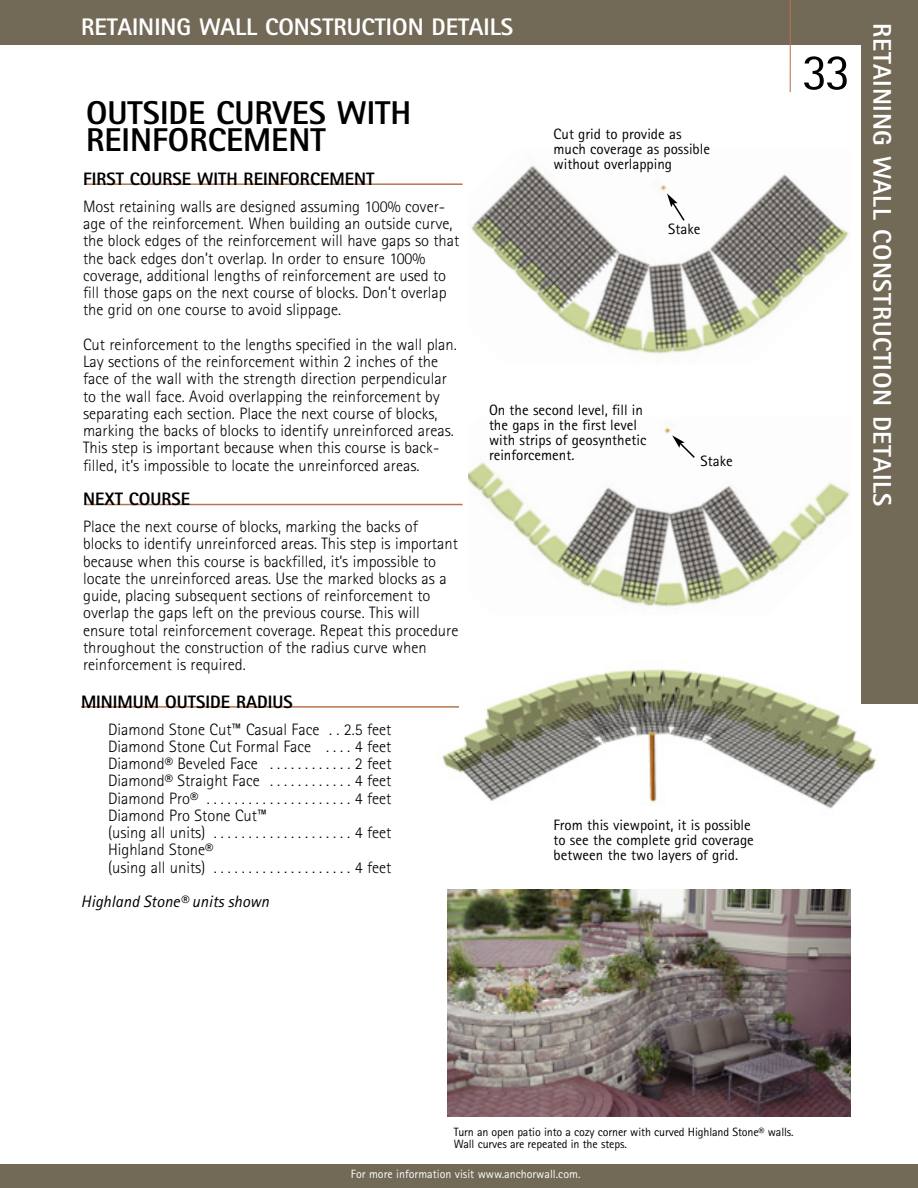
<style>
.page{position:relative;width:918px;height:1188px;background:#fff}
.page>*{position:absolute;margin:0;border:0;box-sizing:border-box;transform-origin:0 0}
.t1{font:51px "Rotis Sans Serif";color:#000}
.t2{font:800 33px/27px "Rotis Sans Serif";color:#000}
.t3{font:800 25.5px "Rotis Sans Serif";letter-spacing:.03em;color:#fff}
.t4{font:800 24px "Rotis Sans Serif";color:#fff}
.t5{font:800 18px "Rotis Sans Serif";color:#000}
.t6{font:300 16.5px/17.2px "Rotis Sans Serif";color:#000}
.t7{font:italic 16.5px "Rotis Sans Serif";color:#000}
.t8{font:15px/15px "Rotis Sans Serif";color:#000}
.t9{font:12px/12px "Rotis Sans Serif";letter-spacing:-.01em;color:#000}
.t10{font:12px "Rotis Sans Serif";color:#fff}
</style>
<div class="page">
<img style="left:442px;top:662px;width:435px;height:147px">
<div style="left:0;top:0;width:918px;height:44px;background:#726957"></div>
<div style="left:0;top:1164px;width:918px;height:24px;background:#726957"></div>
<div style="left:862px;top:0;width:56px;height:704px;background:#726957"></div>
<hr style="left:790px;top:0;width:1px;height:92px;background:#b8744f">
<hr style="left:81px;top:706px;width:378px;height:2px;background:#b8744f">
<img style="left:471px;top:165px;width:378px;height:189px">
<img style="left:468px;top:425px;width:382px;height:182px">
<svg style="left:667px;top:193px;width:19px;height:29px"></svg>
<svg style="left:672px;top:435px;width:24px;height:24px"></svg>
<img style="left:447px;top:890px;width:403px;height:227px">
<hr style="left:85px;top:504px;width:378px;height:1px;background:#b8744f">
<hr style="left:85px;top:183px;width:378px;height:2px;background:#b8744f">
<h3 class="t4" style="left:81px;top:18px;width:434px">RETAINING WALL CONSTRUCTION DETAILS</h3>
<h2 class="t2" style="left:86px;top:103px;width:327px">OUTSIDE CURVES WITH<br>REINFORCEMENT</h2>
<p class="t5" style="left:83px;top:172px;width:293px">FIRST COURSE WITH REINFORCEMENT</p>
<p class="t6" style="left:83px;top:199px;width:378px">Most retaining walls are designed assuming 100% cover&shy;age of the reinforcement. When building an outside curve, the block edges of the reinforcement will have gaps so that the back edges don’t overlap. In order to ensure 100% coverage, additional lengths of reinforcement are used to fill those gaps on the next course of blocks. Don’t overlap the grid on one course to avoid slippage.</p>
<p class="t6" style="left:83px;top:337px;width:375px">Cut reinforcement to the lengths specified in the wall plan.<br>Lay sections of the reinforcement within 2 inches of the face of the wall with the strength direction perpendicular to the wall face. Avoid overlapping the reinforcement by separating each section. Place the next course of blocks, marking the backs of blocks to identify unreinforced areas.<br>This step is important because when this course is back&shy;filled, it’s impossible to locate the unreinforced areas.</p>
<p class="t5" style="left:83px;top:493px;width:109px">NEXT COURSE</p>
<p class="t6" style="left:83px;top:520px;width:377px">Place the next course of blocks, marking the backs of blocks to identify unreinforced areas. This step is important because when this course is backfilled, it’s impossible to locate the unreinforced areas. Use the marked blocks as a guide, placing subsequent sections of reinforcement to overlap the gaps left on the previous course. This will ensure total reinforcement coverage. Repeat this procedure throughout the construction of the radius curve when reinforcement is required.</p>
<p class="t5" style="left:81px;top:695px;width:213px">MINIMUM OUTSIDE RADIUS</p>
<p class="t6" style="left:108px;top:722px;width:285px">Diamond Stone Cut™ Casual Face . . 2.5 feet Diamond Stone Cut Formal Face . . . . 4 feet Diamond® Beveled Face . . . . . . . . . . . . 2 feet Diamond® Straight Face . . . . . . . . . . . . 4 feet Diamond Pro® . . . . . . . . . . . . . . . . . . . . . 4 feet Diamond Pro Stone Cut™<br>(using all units) . . . . . . . . . . . . . . . . . . . . 4 feet Highland Stone®<br>(using all units) . . . . . . . . . . . . . . . . . . . . 4 feet</p>
<p class="t7" style="left:81px;top:896px;width:190px">Highland Stone® units shown</p>
<p class="t8" style="left:554px;top:128px;width:158px">Cut grid to provide as much coverage as possible without overlapping</p>
<p class="t8" style="left:668px;top:223px;width:34px">Stake</p>
<p class="t8" style="left:489px;top:404px;width:159px">On the second level, fill in the gaps in the first level with strips of geosynthetic reinforcement.</p>
<p class="t8" style="left:701px;top:455px;width:34px">Stake</p>
<p class="t8" style="left:554px;top:818px;width:202px">From this viewpoint, it is possible to see the complete grid coverage between the two layers of grid.</p>
<h1 class="t1" style="left:802px;top:54px;width:50px">33</h1>
<h3 class="t3" style="left:891px;top:23px;width:485px;rotate:90deg">RETAINING WALL CONSTRUCTION DETAILS</h3>
<p class="t9" style="left:454px;top:1127px;width:341px">Turn an open patio into a cozy corner with curved Highland Stone® walls.<br>Wall curves are repeated in the steps.</p>
<p class="t10" style="left:351px;top:1170px;width:231px">For more information visit www.anchorwall.com.</p>
</div>
